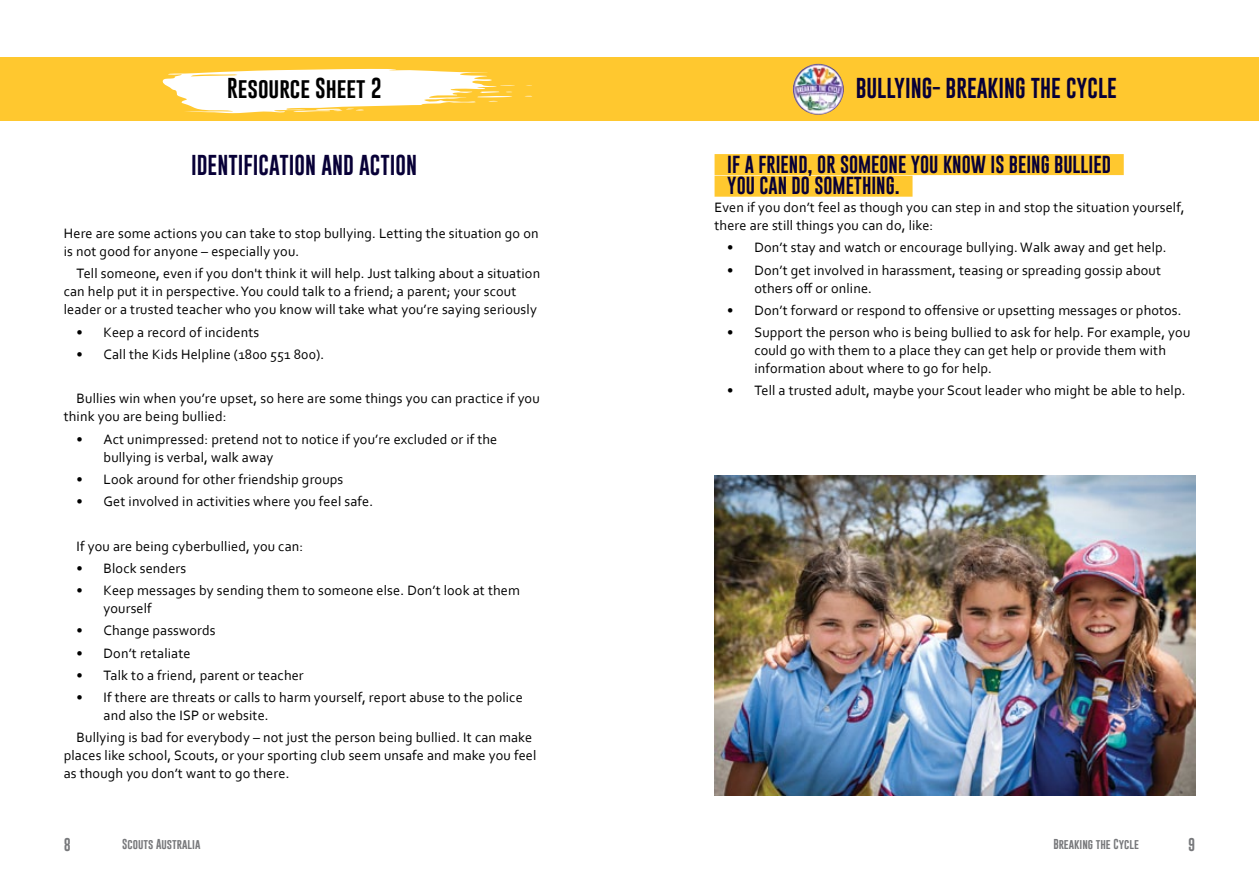
<style>
.page{position:relative;width:1259px;height:893px;background:#fff}
.page>*{position:absolute;margin:0;border:0;box-sizing:border-box;transform-origin:0 0}
.t1{font:21px "Gobold";color:#080037}
.t2{font:21px "Gobold";color:#000}
.t3{font:18px/21.6px "Gobold";color:#080037}
.t4{font:14.25px/18px "Corbel";letter-spacing:.01em;color:#000}
.t5{font:13.5px "Gobold";color:#77787b}
.t6{font:10.5px "Gobold";color:#77787b}
</style>
<div class="page">
<div style="left:0;top:57px;width:1259px;height:64px;background:#ffc82f"></div>
<div style="left:714px;top:154px;width:409px;height:21px;background:#ffc82f"></div>
<div style="left:714px;top:176px;width:198px;height:21px;background:#ffc82f"></div>
<svg style="left:162px;top:69px;width:370px;height:44px"></svg>
<img style="left:793px;top:64px;width:51px;height:51px;border-radius:26px">
<img style="left:714px;top:475px;width:481px;height:321px">
<h1 class="t2" style="left:227px;top:75px;width:156px">Resource Sheet 2</h1>
<h1 class="t1" style="left:856px;top:75px;width:263px">BULLYING- BREAKING THE CYCLE</h1>
<h1 class="t1" style="left:191px;top:152px;width:227px">IDENTIFICATION AND ACTION</h1>
<p class="t4" style="left:64px;top:224px;width:476px">Here are some actions you can take to stop bullying. Letting the situation go on is not good for anyone – especially you.</p>
<p class="t4" style="left:64px;top:264px;width:478px;text-indent:13px">Tell someone, even if you don't think it will help. Just talking about a situation can help put it in perspective. You could talk to a friend; a parent; your scout leader or a trusted teacher who you know will take what you’re saying seriously</p>
<p class="t4" style="left:77px;top:323px;width:184px">• Keep a record of incidents</p>
<p class="t4" style="left:77px;top:345px;width:249px">• Call the Kids Helpline (1800 551 800).</p>
<p class="t4" style="left:64px;top:389px;width:477px;text-indent:13px">Bullies win when you’re upset, so here are some things you can practice if you think you are being bullied:</p>
<p class="t4" style="left:104px;top:430px;width:395px;text-indent:-27px">• Act unimpressed: pretend not to notice if you’re excluded or if the bullying is verbal, walk away</p>
<p class="t4" style="left:77px;top:470px;width:268px">• Look around for other friendship groups</p>
<p class="t4" style="left:77px;top:492px;width:298px">• Get involved in activities where you feel safe.</p>
<p class="t4" style="left:77px;top:537px;width:228px">If you are being cyberbullied, you can:</p>
<p class="t4" style="left:77px;top:559px;width:111px">• Block senders</p>
<p class="t4" style="left:104px;top:581px;width:418px;text-indent:-27px">• Keep messages by sending them to someone else. Don’t look at them yourself</p>
<p class="t4" style="left:77px;top:621px;width:141px">• Change passwords</p>
<p class="t4" style="left:77px;top:644px;width:116px">• Don’t retaliate</p>
<p class="t4" style="left:77px;top:666px;width:229px">• Talk to a friend, parent or teacher</p>
<p class="t4" style="left:104px;top:688px;width:421px;text-indent:-27px">• If there are threats or calls to harm yourself, report abuse to the police and also the ISP or website.</p>
<p class="t4" style="left:64px;top:728px;width:474px;text-indent:13px">Bullying is bad for everybody – not just the person being bullied. It can make places like school, Scouts, or your sporting club seem unsafe and make you feel as though you don’t want to go there.</p>
<p class="t3" style="left:727px;top:153px;width:385px">IF A FRIEND, OR SOMEONE YOU KNOW IS BEING BULLIED<br>YOU CAN DO SOMETHING.</p>
<p class="t4" style="left:714px;top:198px;width:471px">Even if you don’t feel as though you can step in and stop the situation yourself, there are still things you can do, like:</p>
<p class="t4" style="left:727px;top:238px;width:441px">• Don’t stay and watch or encourage bullying. Walk away and get help.</p>
<p class="t4" style="left:754px;top:261px;width:408px;text-indent:-27px">• Don’t get involved in harassment, teasing or spreading gossip about others off or online.</p>
<p class="t4" style="left:727px;top:301px;width:456px">• Don’t forward or respond to offensive or upsetting messages or photos.</p>
<p class="t4" style="left:754px;top:323px;width:437px;text-indent:-27px">• Support the person who is being bullied to ask for help. For example, you could go with them to a place they can get help or provide them with information about where to go for help.</p>
<p class="t4" style="left:727px;top:381px;width:460px">• Tell a trusted adult, maybe your Scout leader who might be able to help.</p>
<p class="t5" style="left:64px;top:836px;width:9px">8</p>
<p class="t6" style="left:122px;top:837px;width:80px">Scouts Australia</p>
<p class="t6" style="left:1053px;top:837px;width:87px">Breaking the Cycle</p>
<p class="t5" style="left:1188px;top:836px;width:9px">9</p>
</div>
